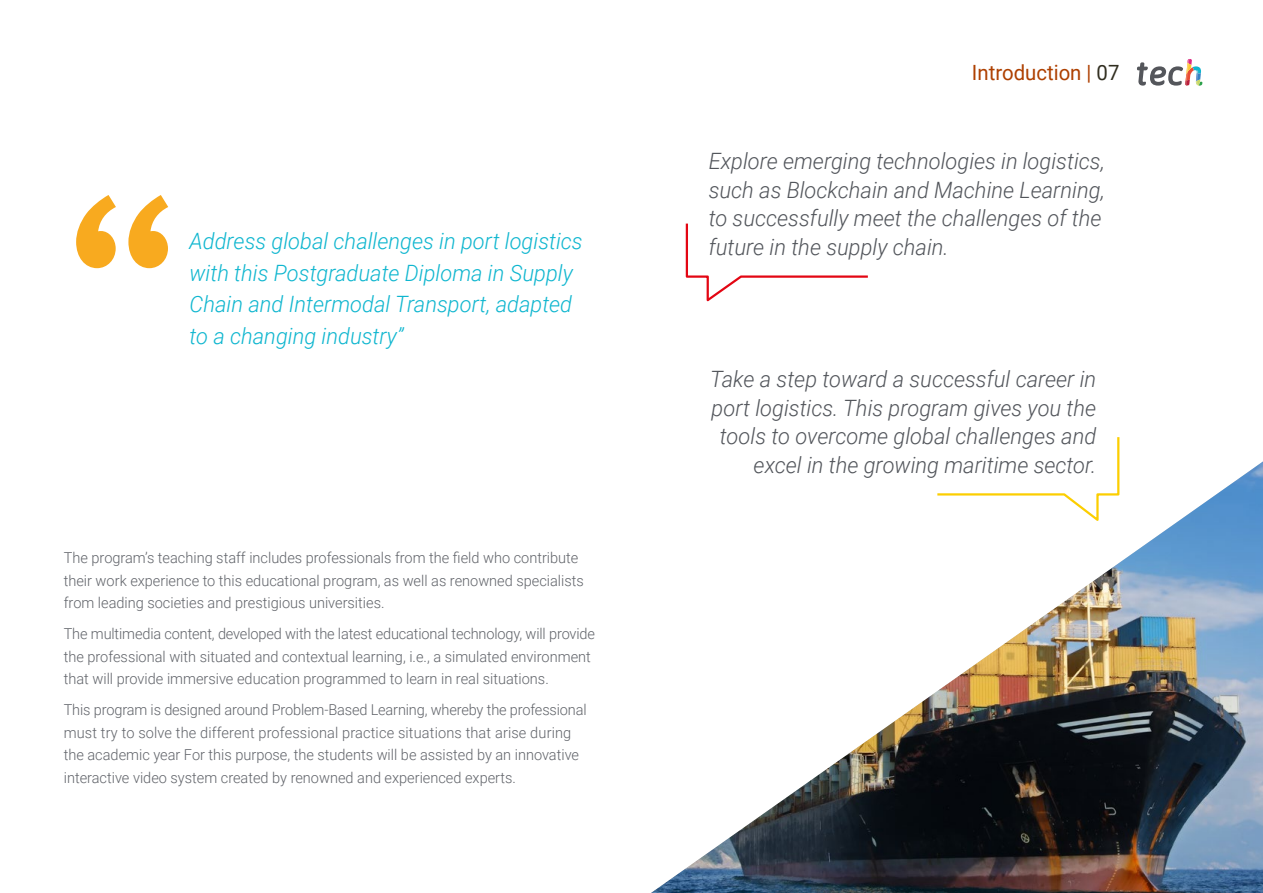
<style>
.page{position:relative;width:1263px;height:893px;background:#fff}
.page>*{position:absolute;margin:0;border:0;box-sizing:border-box;transform-origin:0 0}
.t1{font:italic 300 22.5px/28.5px "Roboto";color:#52555b;text-align:right}
.t2{font:italic 300 22.5px/31.5px "Roboto";color:#0fb6cf;text-align:justify}
.t3{font:21px "Roboto";color:#ae4000}
.t4{font:300 15px/22.5px "Roboto";color:#61646a}
.s1{color:#312e20}
</style>
<div class="page">
<img style="left:651px;top:461px;width:612px;height:432px">
<svg style="left:935px;top:437px;width:185px;height:87px"></svg>
<svg style="left:685px;top:223px;width:183px;height:79px"></svg>
<svg style="left:76px;top:195px;width:92px;height:73px"></svg>
<svg style="left:1137px;top:59px;width:65px;height:27px"></svg>
<h2 class="t3" style="left:972px;top:57px;width:149px">Introduction | <span class="s1">07</span></h2>
<h1 class="t1" style="left:709px;top:146px;width:398px;text-align:justify">Explore emerging technologies in logistics, such as Blockchain and Machine Learning, to successfully meet the challenges of the</h1>
<h1 class="t2" style="left:190px;top:225px;width:395px">Address global challenges in port logistics</h1>
<h1 class="t1" style="left:709px;top:232px;width:241px">future in the supply chain.</h1>
<h1 class="t2" style="left:190px;top:256px;width:385px">with this Postgraduate Diploma in Supply Chain and Intermodal Transport, adapted to a changing industry”</h1>
<p class="t4" style="left:64px;top:546px;width:522px">The program’s teaching staff includes professionals from the field who contribute their work experience to this educational program, as well as renowned specialists from leading societies and prestigious universities.</p>
<p class="t4" style="left:64px;top:622px;width:533px">The multimedia content, developed with the latest educational technology, will provide the professional with situated and contextual learning, i.e., a simulated environment that will provide immersive education programmed to learn in real situations.</p>
<p class="t4" style="left:64px;top:698px;width:524px">This program is designed around Problem-Based Learning, whereby the professional must try to solve the different professional practice situations that arise during the academic year For this purpose, the students will be assisted by an innovative interactive video system created by renowned and experienced experts.</p>
<h1 class="t1" style="left:710px;top:364px;width:387px">Take a step toward a successful career in port logistics. This program gives you the tools to overcome global challenges and excel in the growing maritime sector.</h1>
</div>
